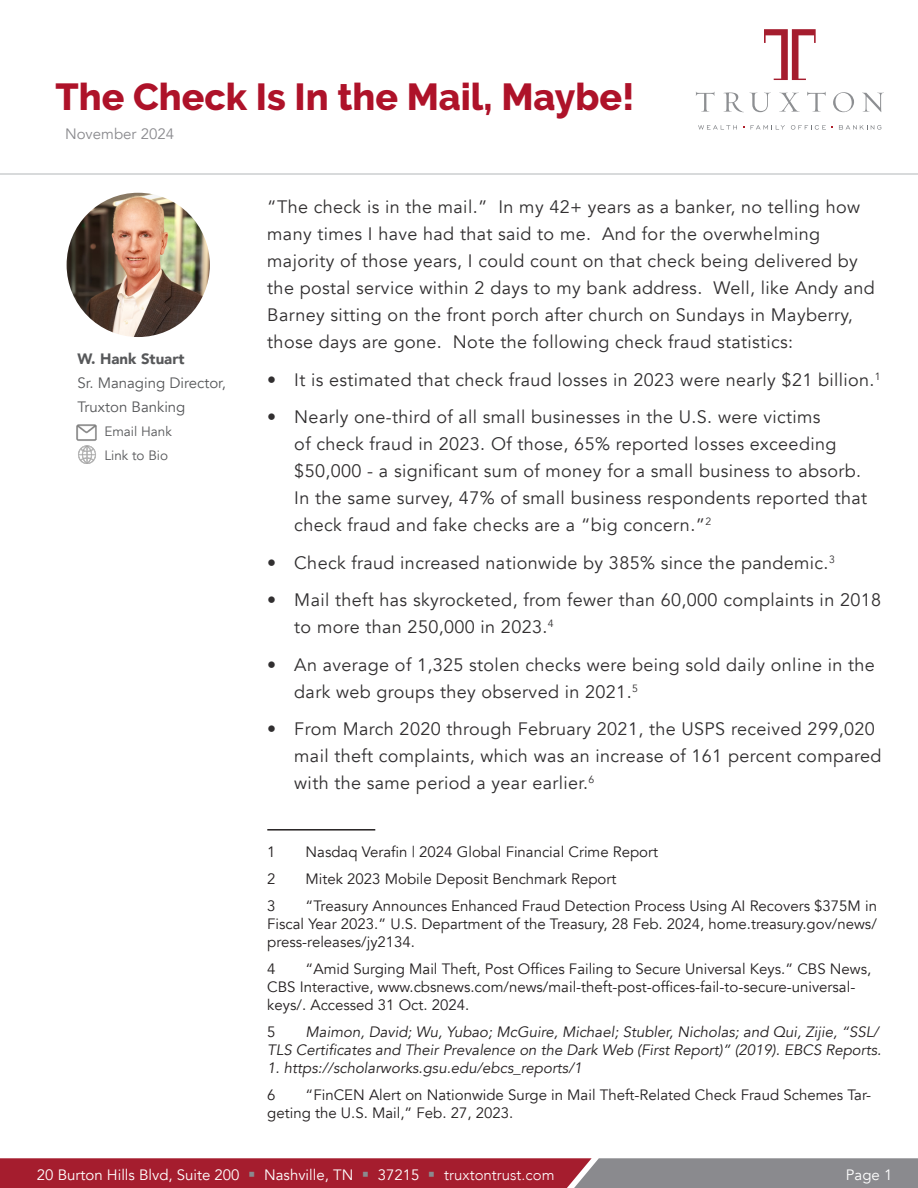
<style>
.page{position:relative;width:918px;height:1188px;background:#fff}
.page>*{position:absolute;margin:0;border:0;box-sizing:border-box;transform-origin:0 0}
.t1{font:800 37.5px "Raleway";color:#ae1229}
.t2{font:18px/27px "Avenir";letter-spacing:.02em;color:#312f30}
.Footnotes{font:15px/18px "Avenir";color:#231f20}
.Footnotes-2{font:italic 15px/18px "Avenir";color:#231f20;text-align:right}
.t3{font:15px "Avenir";color:#fff}
.t4{font:15px "Avenir";color:#57585a}
.t5{font:15px "Avenir";color:#8a8a8e}
.t6{font:900 15px "Avenir";color:#57585a}
.t7{font:13.5px "Avenir";color:#57585a}
.s1{font-family:"Calibri";font-size:21px;color:#8a8a8e}
.s2{font-weight:300}
</style>
<div class="page">
<hr style="left:267px;top:829px;width:108px;height:2px;background:#231f20">
<svg style="left:764px;top:29px;width:52px;height:51px"></svg>
<svg style="left:696px;top:92px;width:19px;height:20px"></svg>
<svg style="left:723px;top:93px;width:47px;height:19px"></svg>
<svg style="left:779px;top:93px;width:21px;height:19px"></svg>
<svg style="left:807px;top:92px;width:19px;height:20px"></svg>
<svg style="left:833px;top:92px;width:21px;height:20px"></svg>
<svg style="left:862px;top:93px;width:21px;height:19px"></svg>
<svg style="left:698px;top:125px;width:39px;height:5px"></svg>
<svg style="left:751px;top:125px;width:34px;height:5px"></svg>
<svg style="left:791px;top:125px;width:35px;height:5px"></svg>
<svg style="left:839px;top:125px;width:42px;height:5px"></svg>
<svg style="left:0;top:1158px;width:918px;height:30px;background:#9c4753"></svg>
<hr style="left:0;top:173px;width:918px;height:2px;background:#cccfd0">
<img style="left:67px;top:193px;width:143px;height:144px">
<img style="left:78px;top:445px;width:18px;height:19px">
<img style="left:76px;top:424px;width:21px;height:17px">
<p class="t1" style="left:56px;top:75px;width:581px">The Check Is In the Mail, Maybe!</p>
<p class="t5" style="left:65px;top:125px;width:110px">November 2024</p>
<p class="t6" style="left:77px;top:346px;width:109px">W. Hank Stuart</p>
<p class="t4" style="left:77px;top:374px;width:150px">Sr. Managing Director,</p>
<p class="t4" style="left:77px;top:398px;width:110px">Truxton Banking</p>
<p class="t7" style="left:104px;top:423px;width:69px">Email Hank</p>
<p class="t7" style="left:104px;top:447px;width:65px">Link to Bio</p>
<p class="t2" style="left:267px;top:194px;width:609px">“The check is in the mail.” In my 42+ years as a banker, no telling how many times I have had that said to me. And for the overwhelming majority of those years, I could count on that check being delivered by the postal service within 2 days to my bank address. Well, like Andy and Barney sitting on the front porch after church on Sundays in Mayberry, those days are gone. Note the following check fraud statistics:</p>
<p class="t2" style="left:267px;top:366px;width:615px">• It is estimated that check fraud losses in 2023 were nearly $21 billion.<sup>1</sup></p>
<p class="t2" style="left:294px;top:404px;width:574px;text-indent:-27px">• Nearly one-third of all small businesses in the U.S. were victims<br>of check fraud in 2023. Of those, 65% reported losses exceeding $50,000 - a significant sum of money for a small business to absorb.<br>In the same survey, 47% of small business respondents reported that check fraud and fake checks are a “big concern.”<sup>2</sup></p>
<p class="t2" style="left:267px;top:549px;width:569px">• Check fraud increased nationwide by 385% since the pandemic.<sup>3</sup></p>
<p class="t2" style="left:294px;top:587px;width:588px;text-indent:-27px">• Mail theft has skyrocketed, from fewer than 60,000 complaints in 2018 to more than 250,000 in 2023.<sup>4</sup></p>
<p class="t2" style="left:294px;top:651px;width:582px;text-indent:-27px">• An average of 1,325 stolen checks were being sold daily online in the dark web groups they observed in 2021.<sup>5</sup></p>
<p class="t2" style="left:294px;top:716px;width:589px;text-indent:-27px">• From March 2020 through February 2021, the USPS received 299,020 mail theft complaints, which was an increase of 161 percent compared with the same period a year earlier.<sup>6</sup></p>
<p class="Footnotes" style="left:267px;top:843px;width:10px">1</p>
<p class="Footnotes" style="left:306px;top:843px;width:354px">Nasdaq Verafin | 2024 Global Financial Crime Report</p>
<p class="Footnotes" style="left:267px;top:870px;width:10px">2</p>
<p class="Footnotes" style="left:306px;top:870px;width:312px">Mitek 2023 Mobile Deposit Benchmark Report</p>
<p class="Footnotes" style="left:267px;top:897px;width:10px">3</p>
<p class="Footnotes" style="left:267px;top:897px;width:611px;text-align:justify;text-indent:38px">“Treasury Announces Enhanced Fraud Detection Process Using AI Recovers $375M in Fiscal Year 2023.” U.S. Department of the Treasury, 28 Feb. 2024, home.treasury.gov/news/ press-releases/jy2134.</p>
<p class="Footnotes" style="left:267px;top:960px;width:10px">4</p>
<p class="Footnotes" style="left:267px;top:960px;width:605px;text-indent:38px">“Amid Surging Mail Theft, Post Offices Failing to Secure Universal Keys.” CBS News,<br>CBS Interactive, www.cbsnews.com/news/mail-theft-post-offices-fail-to-secure-universal&shy;keys/. Accessed 31 Oct. 2024.</p>
<p class="Footnotes" style="left:267px;top:1023px;width:10px">5</p>
<p class="Footnotes-2" style="left:267px;top:1023px;width:616px">Maimon, David; Wu, Yubao; McGuire, Michael; Stubler, Nicholas; and Qui, Zijie, “SSL/<br>TLS Certificates and Their Prevalence on the Dark Web (First Report)” (2019). EBCS Reports.</p>
<p class="Footnotes-2" style="left:267px;top:1059px;width:316px">1. https://scholarworks.gsu.edu/ebcs_reports/1</p>
<p class="Footnotes" style="left:267px;top:1086px;width:10px">6</p>
<p class="Footnotes" style="left:267px;top:1086px;width:605px;text-indent:38px">“FinCEN Alert on Nationwide Surge in Mail Theft-Related Check Fraud Schemes Tar&shy;geting the U.S. Mail,” Feb. 27, 2023.</p>
<p class="t3" style="left:37px;top:1166px;width:519px">20 Burton Hills Blvd, Suite 200 <span class="s1">▪</span> Nashville, TN <span class="s1">▪</span> 37215 <span class="s1">▪</span> <span class="s2">truxtontrust.com</span></p>
<p class="t3" style="left:846px;top:1166px;width:48px">Page 1</p>
</div>
